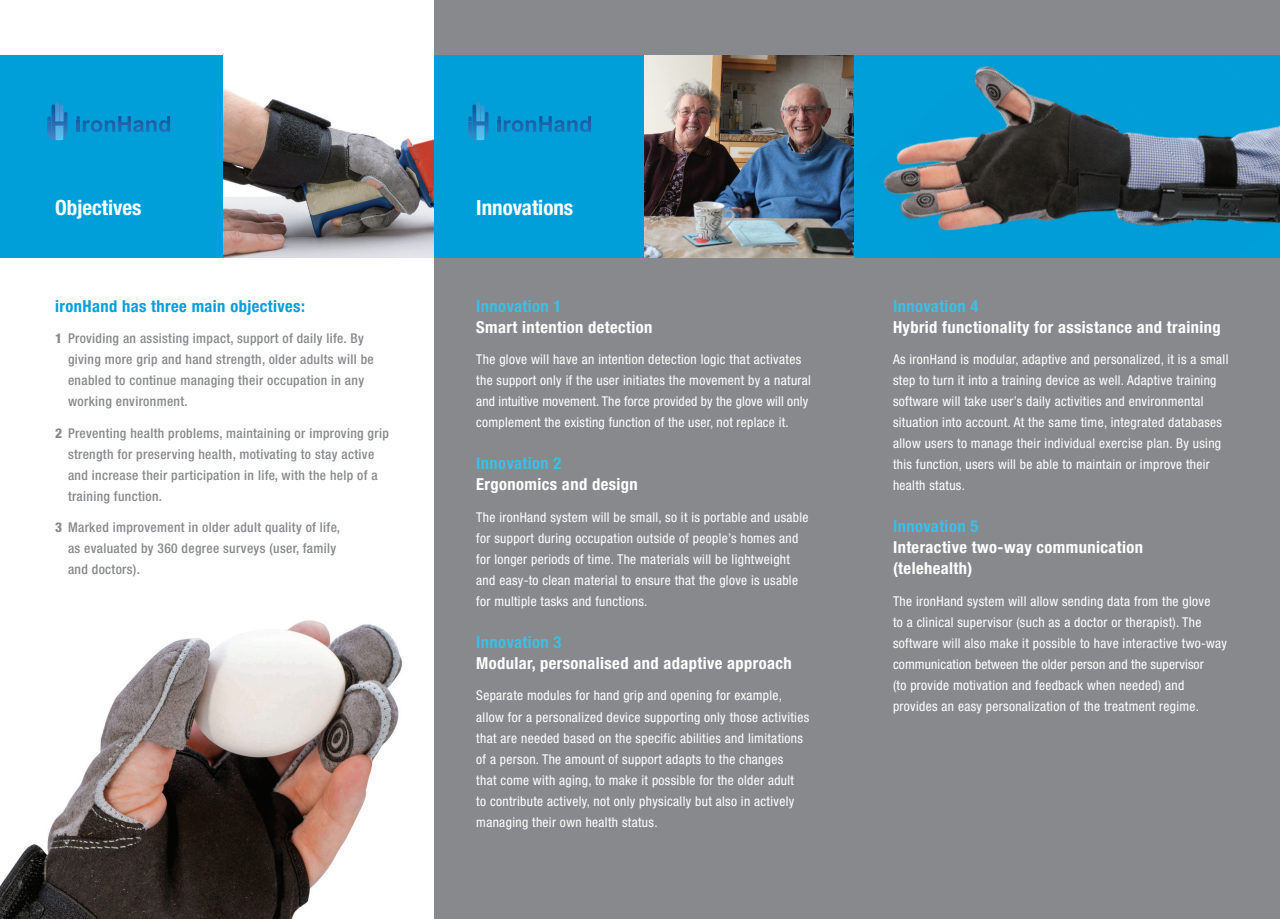
<style>
.page{position:relative;width:1280px;height:919px;background:#fff}
.page>*{position:absolute;margin:0;border:0;box-sizing:border-box;transform-origin:0 0}
.t1{font:700 condensed 21px "Helvetica Neue LT Pro";color:#fff}
.t2{font:700 condensed 16.5px/21px "Helvetica Neue LT Pro";letter-spacing:.025em;color:#fff}
.t3{font:700 condensed 16.5px "Helvetica Neue LT Pro";letter-spacing:.025em;color:#3ebee8}
.t4{font:700 condensed 16.5px "Helvetica Neue LT Pro";letter-spacing:.025em;color:#009fda}
.t5{font:condensed 13.5px/21px "Helvetica Neue LT Pro";letter-spacing:.025em;color:#fff}
.t6{font:500 condensed 13.5px/21px "Helvetica Neue LT Pro";letter-spacing:.025em;color:#87898c}
.s1{font-weight:800}
</style>
<div class="page">
<div style="left:0;top:55px;width:55px;height:202px;background:#009fda"></div>
<img style="left:0;top:620px;width:402px;height:298px">
<div style="left:13px;top:55px;width:210px;height:202px;background:#009fda"></div>
<img style="left:223px;top:88px;width:211px;height:169px">
<svg style="left:47px;top:102px;width:20px;height:38px"></svg>
<svg style="left:77px;top:116px;width:93px;height:16px"></svg>
<div style="left:434px;top:0;width:421px;height:918px;background:#87898c"></div>
<div style="left:434px;top:55px;width:210px;height:202px;background:#009fda"></div>
<img style="left:644px;top:55px;width:211px;height:202px">
<svg style="left:468px;top:102px;width:20px;height:38px"></svg>
<svg style="left:498px;top:116px;width:93px;height:16px"></svg>
<div style="left:855px;top:0;width:425px;height:918px;background:#87898c"></div>
<div style="left:855px;top:55px;width:425px;height:202px;background:#009fda"></div>
<img style="left:967px;top:66px;width:119px;height:158px">
<img style="left:883px;top:137px;width:119px;height:94px">
<img style="left:1086px;top:114px;width:194px;height:110px">
<img style="left:1215px;top:114px;width:65px;height:17px">
<img style="left:1037px;top:128px;width:180px;height:98px">
<img style="left:1000px;top:224px;width:66px;height:7px">
<img style="left:1158px;top:207px;width:92px;height:19px">
<h1 class="t1" style="left:55px;top:195px;width:88px">Objectives</h1>
<p class="t4" style="left:55px;top:296px;width:251px">ironHand has three main objectives:</p>
<p class="t6" style="left:68px;top:328px;width:307px;text-indent:-13px"><span class="s1">1</span> Providing an assisting impact, support of daily life. By giving more grip and hand strength, older adults will be enabled to continue managing their occupation in any working environment.</p>
<p class="t6" style="left:68px;top:422px;width:322px;text-indent:-13px"><span class="s1">2</span> Preventing health problems, maintaining or improving grip strength for preserving health, motivating to stay active and increase their participation in life, with the help of a training function.</p>
<p class="t6" style="left:68px;top:517px;width:273px;text-indent:-13px"><span class="s1">3</span> Marked improvement in older adult quality of life, as evaluated by 360 degree surveys (user, family and doctors).</p>
<h1 class="t1" style="left:476px;top:195px;width:98px">Innovations</h1>
<p class="t3" style="left:476px;top:296px;width:87px">Innovation 1</p>
<p class="t2" style="left:476px;top:316px;width:178px">Smart intention detection</p>
<p class="t5" style="left:476px;top:349px;width:336px">The glove will have an intention detection logic that activates the support only if the user initiates the movement by a natural and intuitive movement. The force provided by the glove will only complement the existing function of the user, not replace it.</p>
<p class="t3" style="left:476px;top:453px;width:87px">Innovation 2</p>
<p class="t2" style="left:476px;top:473px;width:163px">Ergonomics and design</p>
<p class="t5" style="left:476px;top:506px;width:334px">The ironHand system will be small, so it is portable and usable for support during occupation outside of people’s homes and for longer periods of time. The materials will be lightweight and easy-to clean material to ensure that the glove is usable for multiple tasks and functions.</p>
<p class="t3" style="left:476px;top:632px;width:87px">Innovation 3</p>
<p class="t2" style="left:476px;top:652px;width:317px">Modular, personalised and adaptive approach</p>
<p class="t5" style="left:476px;top:685px;width:334px">Separate modules for hand grip and opening for example, allow for a personalized device supporting only those activities that are needed based on the specific abilities and limitations of a person. The amount of support adapts to the changes<br>that come with aging, to make it possible for the older adult<br>to contribute actively, not only physically but also in actively managing their own health status.</p>
<p class="t3" style="left:893px;top:296px;width:87px">Innovation 4</p>
<p class="t2" style="left:893px;top:316px;width:329px">Hybrid functionality for assistance and training</p>
<p class="t5" style="left:893px;top:349px;width:337px">As ironHand is modular, adaptive and personalized, it is a small step to turn it into a training device as well. Adaptive training software will take user’s daily activities and environmental situation into account. At the same time, integrated databases allow users to manage their individual exercise plan. By using this function, users will be able to maintain or improve their health status.</p>
<p class="t3" style="left:893px;top:516px;width:87px">Innovation 5</p>
<p class="t2" style="left:893px;top:536px;width:252px">Interactive two-way communication (telehealth)</p>
<p class="t5" style="left:893px;top:590px;width:336px">The ironHand system will allow sending data from the glove<br>to a clinical supervisor (such as a doctor or therapist). The software will also make it possible to have interactive two-way communication between the older person and the supervisor<br>(to provide motivation and feedback when needed) and provides an easy personalization of the treatment regime.</p>
</div>
